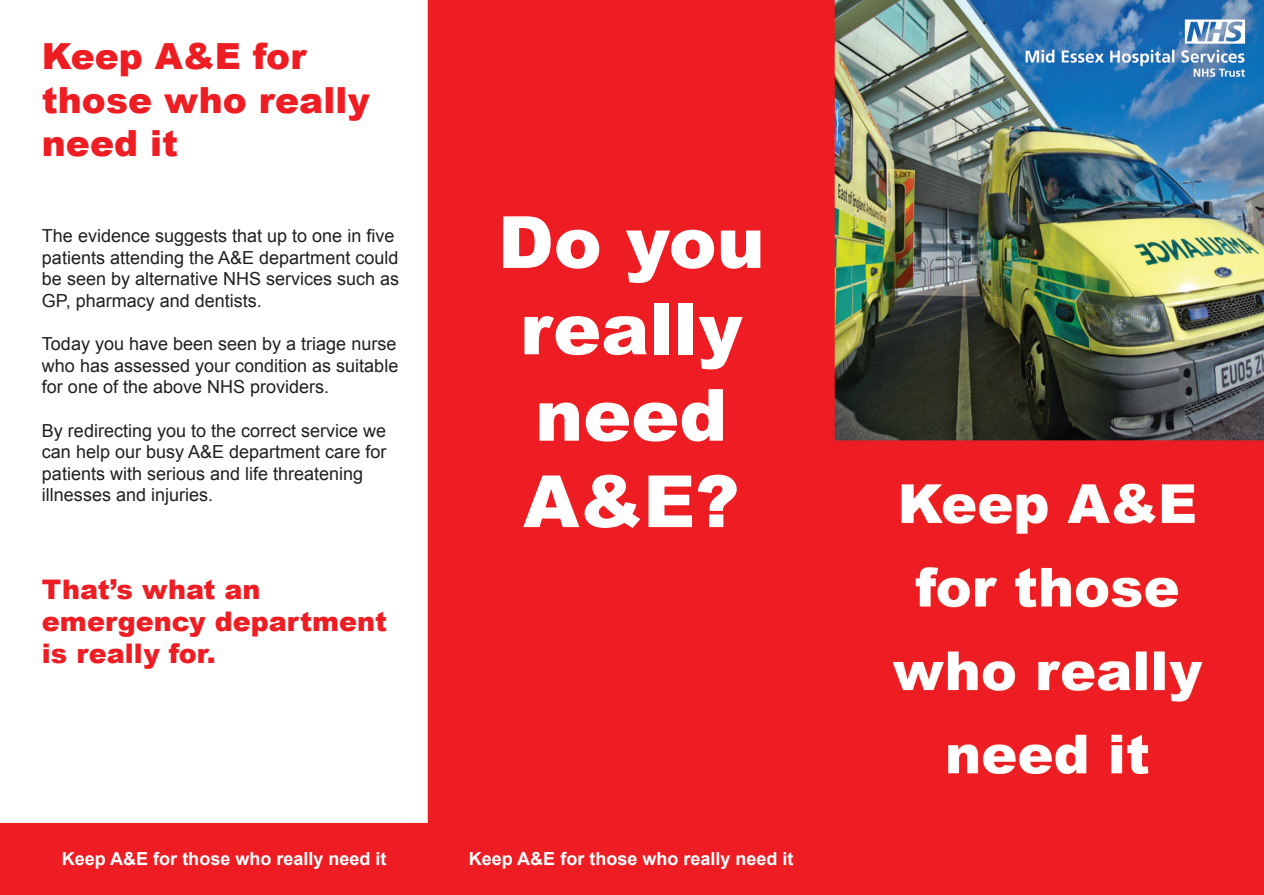
<style>
.page{position:relative;width:1264px;height:895px;background:#fff}
.page>*{position:absolute;margin:0;border:0;box-sizing:border-box;transform-origin:0 0}
.Heading_1{font:900 72px/86.4px "Arial";color:#fff;text-align:center}
.Heading_1-2{font:900 36px/43.2px "Arial";color:#ee1d23}
.Heading_2{font:900 27px/32.4px "Arial";color:#ee1d23}
.Text{font:18px/21.6px "Arial";color:#231f20}
.Text-2{font:700 18px "Arial";color:#fff}
</style>
<div class="page">
<div style="left:0;top:823px;width:1263px;height:72px;background:#ee1d23"></div>
<img style="left:834px;top:0;width:429px;height:823px">
<div style="left:427px;top:0;width:407px;height:823px;background:#ee1d23"></div>
<p class="Heading_1-2" style="left:42px;top:34px;width:329px">Keep A&amp;E for those who really need it</p>
<p class="Text" style="left:42px;top:225px;width:359px">The evidence suggests that up to one in five patients attending the A&amp;E department could be seen by alternative NHS services such as GP, pharmacy and dentists.</p>
<p class="Text" style="left:42px;top:333px;width:358px;text-align:justify">Today you have been seen by a triage nurse who has assessed your condition as suitable for one of the above NHS providers.</p>
<p class="Text" style="left:42px;top:420px;width:346px">By redirecting you to the correct service we can help our busy A&amp;E department care for patients with serious and life threatening illnesses and injuries.</p>
<p class="Heading_2" style="left:42px;top:572px;width:347px">That’s what an emergency department is really for.</p>
<p class="Heading_1" style="left:497px;top:197px;width:268px">Do you really need<br>A&amp;E?</p>
<p class="Text-2" style="left:62px;top:846px;width:326px">Keep A&amp;E for those who really need it</p>
<p class="Text-2" style="left:469px;top:846px;width:326px">Keep A&amp;E for those who really need it</p>
</div>
